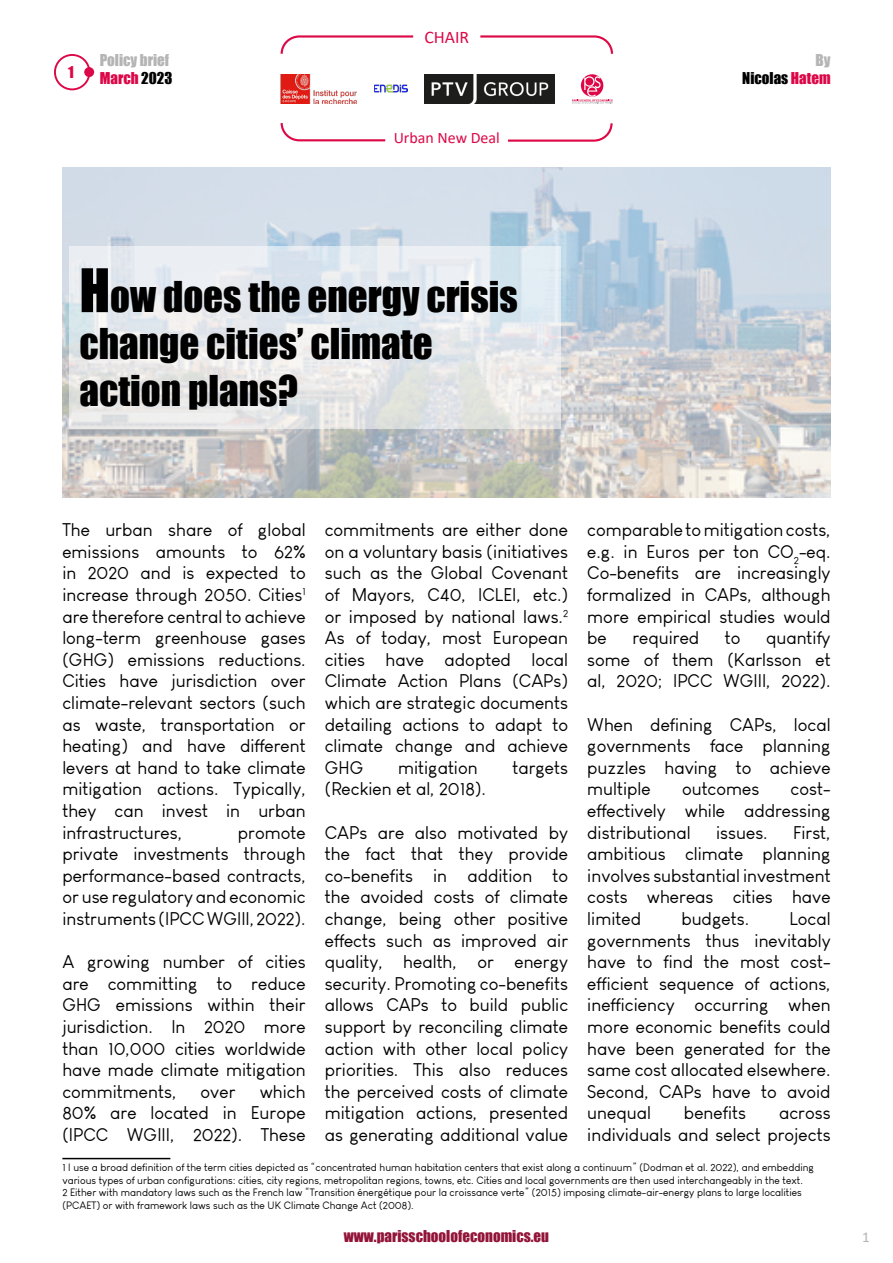
<style>
.page{position:relative;width:893px;height:1263px;background:#fff}
.page>*{position:absolute;margin:0;border:0;box-sizing:border-box;transform-origin:0 0}
.t1{font:39px/46.8px "Impact";color:#000}
.t2{font:18px/21.6px "Louis George Cafe";color:#000;text-align:justify}
.t3{font:17.7px "Calibri";color:#dd0947}
.t4{font:16.05px "Calibri";color:#dd0947}
.t5{font:15px "Impact";color:#921539}
.t6{font:15px/18px "Impact";color:#b4b4b4}
.t7{font:15px/18px "Impact";color:#000;text-align:right}
.t8{font:15px "Calibri";color:#b5b5b5}
.t9{font:15px "Impact";color:#dd0747}
.t10{font:10.5px/12.6px "Louis George Cafe";color:#000}
.s1{color:#dd0747}
.s2{color:#000}
.s3{color:#b5b5b5}
.s4{font-size:55.5px}
</style>
<div class="page">
<hr style="left:62px;top:1158px;width:108px;height:1px;background:#000">
<svg style="left:280px;top:35px;width:134px;height:19px"></svg>
<svg style="left:480px;top:35px;width:134px;height:19px"></svg>
<svg style="left:581px;top:74px;width:22px;height:23px"></svg>
<svg style="left:572px;top:76px;width:41px;height:28px"></svg>
<img style="left:281px;top:74px;width:76px;height:30px">
<img style="left:374px;top:84px;width:33px;height:9px">
<img style="left:425px;top:74px;width:129px;height:30px">
<svg style="left:280px;top:123px;width:106px;height:19px"></svg>
<svg style="left:508px;top:123px;width:105px;height:19px"></svg>
<img style="left:62px;top:168px;width:769px;height:329px">
<div style="left:54px;top:54px;width:36px;height:36px;border:2px solid #dd0747;border-radius:50%"></div>
<div style="left:84px;top:67px;width:10px;height:10px;background:#dd0747;border-radius:50%"></div>
<svg style="left:70px;top:246px;width:491px;height:182px;background:#e4e8eb"></svg>
<p class="t9" style="left:68px;top:61px;width:7px">1</p>
<p class="t3" style="left:424px;top:24px;width:46px">CHAIR</p>
<p class="t6" style="left:100px;top:51px;width:74px">Policy brief<br><span class="s1">March</span> <span class="s2">2023</span></p>
<p class="t7" style="left:742px;top:51px;width:90px"><span class="s3">By<br></span>Nicolas <span class="s1">Hatem</span></p>
<p class="t4" style="left:394px;top:127px;width:108px">Urban New Deal</p>
<h1 class="t1" style="left:79px;top:272px;width:440px"><span class="s4">H</span>ow does the energy crisis change cities’ climate action plans?</h1>
<p class="t2" style="left:62px;top:519px;width:245px">The urban share of global emissions amounts to 62% in 2020 and is expected to increase through 2050. Cities<sup>1 </sup>are therefore central to achieve long-term greenhouse gases (GHG) emissions reductions.<br>Cities have jurisdiction over climate-relevant sectors (such as waste, transportation or heating) and have different levers at hand to take climate mitigation actions. Typically, they can invest in urban infrastructures,</p>
<p class="t2" style="left:325px;top:519px;width:245px">commitments are either done on a voluntary basis (initiatives such as the Global Covenant of Mayors, C40, ICLEI, etc.) or imposed by national laws.<sup>2<br></sup>As of today, most European cities have adopted local Climate Action Plans (CAPs) which are strategic documents detailing actions to adapt to climate change and achieve GHG</p>
<p class="t2" style="left:587px;top:519px;width:245px">comparable to mitigation costs, e.g. in Euros per ton CO<sub>2</sub>-eq.<br>Co-benefits are increasingly formalized in CAPs, although more empirical studies would be</p>
<p class="t2" style="left:587px;top:627px;width:245px;text-indent:179px">quantify some of them (Karlsson et al, 2020; IPCC WGIII, 2022).</p>
<p class="t2" style="left:587px;top:713px;width:245px">When defining CAPs, local governments face planning puzzles having to achieve multiple</p>
<p class="t2" style="left:632px;top:627px;width:68px">required</p>
<p class="t2" style="left:725px;top:627px;width:17px">to</p>
<p class="t2" style="left:398px;top:757px;width:81px">mitigation</p>
<p class="t2" style="left:512px;top:757px;width:57px">targets</p>
<p class="t2" style="left:325px;top:778px;width:163px">(Reckien et al, 2018).</p>
<p class="t2" style="left:325px;top:821px;width:245px">CAPs are also motivated by the fact that they provide co-benefits in addition to the avoided costs of climate change, being other positive effects such as improved air quality, health, or energy security. Promoting co-benefits allows CAPs to build public support by reconciling climate action with other local policy priorities. This also reduces the perceived costs of climate mitigation actions, presented as generating additional value</p>
<p class="t2" style="left:587px;top:778px;width:245px;text-indent:203px">cost&shy;effectively while addressing distributional</p>
<p class="t2" style="left:682px;top:778px;width:79px">outcomes</p>
<p class="t2" style="left:62px;top:821px;width:245px;text-indent:176px">promote private investments through performance-based contracts, or use regulatory and economic instruments (IPCC WGIII, 2022).</p>
<p class="t2" style="left:62px;top:951px;width:245px">A growing number of cities are committing to reduce GHG emissions within their jurisdiction. In 2020 more than 10,000 cities worldwide have made climate mitigation commitments,</p>
<p class="t2" style="left:587px;top:821px;width:245px;text-indent:206px">First, ambitious climate planning involves substantial investment costs whereas cities have limited</p>
<p class="t2" style="left:716px;top:821px;width:53px">issues.</p>
<p class="t2" style="left:587px;top:908px;width:245px;text-indent:202px">Local governments thus inevitably have to find the most cost&shy;efficient sequence of actions, inefficiency occurring when more economic benefits could have been generated for the same cost allocated elsewhere.<br>Second, CAPs have to avoid unequal</p>
<p class="t2" style="left:681px;top:908px;width:69px">budgets.</p>
<p class="t2" style="left:62px;top:1081px;width:245px;text-indent:197px">which 80% are located in Europe (IPCC WGIII, 2022). These</p>
<p class="t10" style="left:62px;top:1161px;width:753px">1 I use a broad definition of the term cities depicted as “concentrated human habitation centers that exist along a continuum” (Dodman et al. 2022), and embedding various types of urban configurations: cities, city regions, metropolitan regions, towns, etc. Cities and local governments are then used interchangeably in the text.<br>2 Either with mandatory laws such as the French law “Transition énergétique pour la croissance verte” (2015) imposing climate-air-energy plans to large localities (PCAET) or with framework laws such as the UK Climate Change Act (2008).</p>
<p class="t2" style="left:201px;top:1081px;width:36px">over</p>
<p class="t2" style="left:684px;top:1102px;width:64px">benefits</p>
<p class="t2" style="left:587px;top:1102px;width:245px;text-align:right">across<br>individuals and select projects</p>
<p class="t5" style="left:344px;top:1224px;width:207px">www.parisschoolofeconomics.eu</p>
<p class="t8" style="left:862px;top:1226px;width:9px">1</p>
</div>
